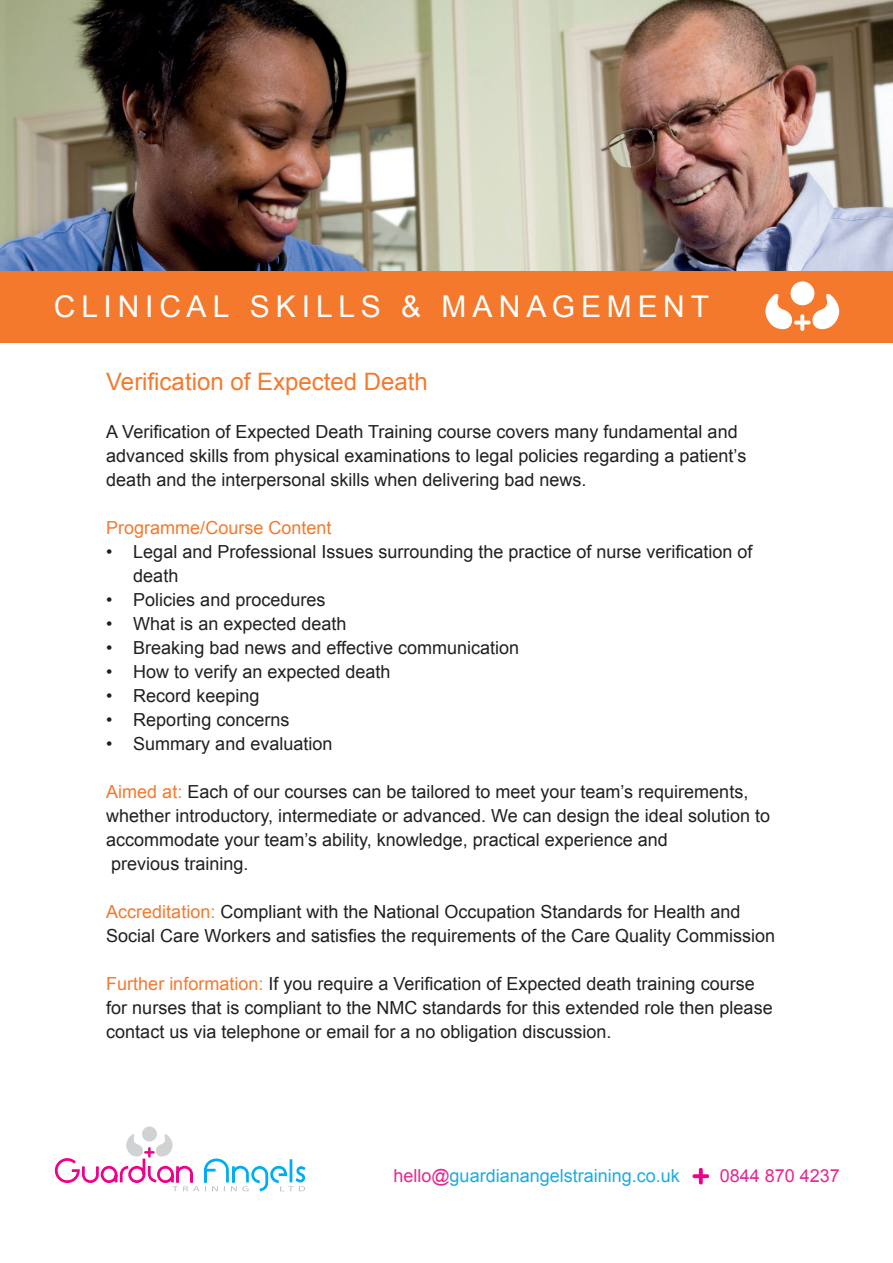
<style>
.page{position:relative;width:893px;height:1263px;background:#fff}
.page>*{position:absolute;margin:0;border:0;box-sizing:border-box;transform-origin:0 0}
.t1{font:30px "Arial";letter-spacing:.195em;color:#fff}
.t2{font:24px "Arial";color:#f4792d}
.t3{font:18px/24px "Arial";color:#231f20}
.t4{font:18px "Arial";color:#1bace3}
.t5{font:18px "Arial";color:#f4792d}
.t6{font:18px "Arial";color:#e42893}
.s1{color:#f4792d}
.s2{color:#e42893}
</style>
<div class="page">
<div style="left:142px;top:1126px;width:15px;height:15px;background:#d1d2d4;border-radius:50%"></div>
<svg style="left:55px;top:1134px;width:251px;height:57px"></svg>
<div style="left:0;top:270px;width:893px;height:72px;background:#f4792d"></div>
<div style="left:791px;top:281px;width:23px;height:24px;background:#fff;border-radius:50%"></div>
<svg style="left:765px;top:293px;width:75px;height:38px"></svg>
<svg style="left:692px;top:1168px;width:18px;height:17px"></svg>
<img style="left:0;top:0;width:893px;height:270px">
<h1 class="t1" style="left:54px;top:287px;width:657px">CLINICAL SKILLS &amp; MANAGEMENT</h1>
<h2 class="t2" style="left:106px;top:365px;width:323px">Verification of Expected Death</h2>
<p class="t3" style="left:106px;top:419px;width:642px">A Verification of Expected Death Training course covers many fundamental and advanced skills from physical examinations to legal policies regarding a patient’s death and the interpersonal skills when delivering bad news.</p>
<p class="t5" style="left:106px;top:515px;width:227px">Programme/Course Content</p>
<p class="t3" style="left:133px;top:539px;width:621px;text-indent:-27px">• Legal and Professional Issues surrounding the practice of nurse verification of death</p>
<p class="t3" style="left:106px;top:587px;width:221px">• Policies and procedures</p>
<p class="t3" style="left:106px;top:611px;width:242px">• What is an expected death</p>
<p class="t3" style="left:106px;top:635px;width:414px">• Breaking bad news and effective communication</p>
<p class="t3" style="left:106px;top:659px;width:286px">• How to verify an expected death</p>
<p class="t3" style="left:106px;top:683px;width:155px">• Record keeping</p>
<p class="t3" style="left:106px;top:707px;width:185px">• Reporting concerns</p>
<p class="t3" style="left:106px;top:731px;width:228px">• Summary and evaluation</p>
<p class="t3" style="left:106px;top:779px;width:665px"><span class="s1">Aimed at:</span> Each of our courses can be tailored to meet your team’s requirements, whether introductory, intermediate or advanced. We can design the ideal solution to accommodate your team’s ability, knowledge, practical experience and<br>previous training.</p>
<p class="t3" style="left:106px;top:899px;width:670px"><span class="s1">Accreditation:</span> Compliant with the National Occupation Standards for Health and<br>Social Care Workers and satisfies the requirements of the Care Quality Commission</p>
<p class="t3" style="left:106px;top:971px;width:668px"><span class="s1">Further information:</span> If you require a Verification of Expected death training course for nurses that is compliant to the NMC standards for this extended role then please contact us via telephone or email for a no obligation discussion.</p>
<p class="t4" style="left:393px;top:1164px;width:288px"><span class="s2">hello@</span>guardianangelstraining.co.uk</p>
<p class="t6" style="left:720px;top:1164px;width:122px">0844 870 4237</p>
</div>
